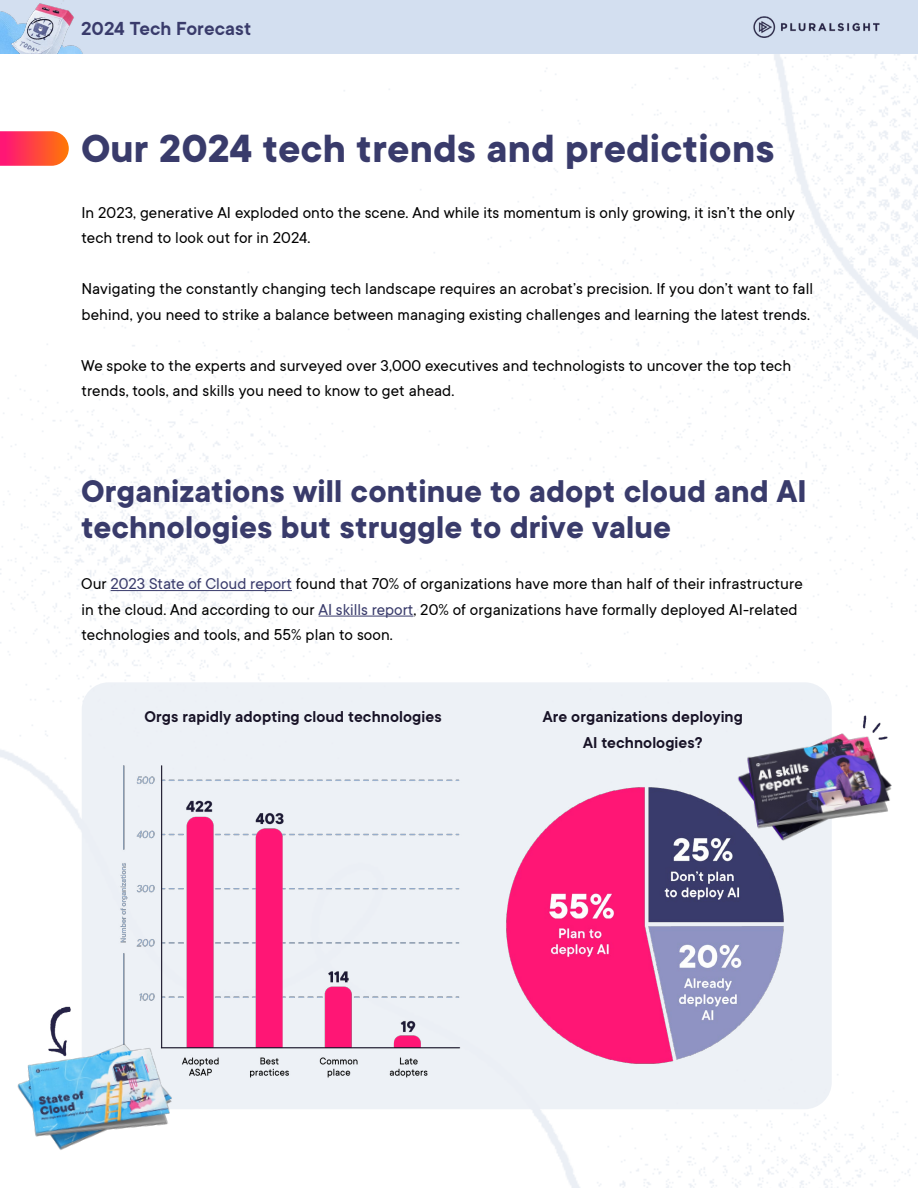
<style>
.page{position:relative;width:918px;height:1188px;background:#fff}
.page>*{position:absolute;margin:0;border:0;box-sizing:border-box;transform-origin:0 0}
.t1{font:700 37.5px "PSTT Commons";letter-spacing:.005em;color:#393b6b}
.t2{font:700 30px/36px "PSTT Commons";letter-spacing:.005em;color:#393b6b}
.t3{font:600 18px "PSTT Commons";letter-spacing:.005em;color:#393b6b}
.t4{font:15px/25.5px "PSTT Commons";letter-spacing:.005em;color:#000}
.t5{font:600 15px/25.5px "PSTT Commons";letter-spacing:.005em;color:#171226;text-align:center}
.s1{color:#393b6b}
</style>
<div class="page">
<div style="left:0;top:0;width:918px;height:54px;background:#d3dff0"></div>
<img style="left:0;top:11px;width:83px;height:43px">
<img style="left:753px;top:16px;width:127px;height:22px">
<img style="left:7px;top:0;width:71px;height:54px">
<img style="left:0;top:54px;width:918px;height:1134px">
<hr style="left:111px;top:590px;width:181px;height:1px;background:#393b6b">
<hr style="left:319px;top:616px;width:94px;height:1px;background:#393b6b">
<div style="left:82px;top:682px;width:750px;height:427px;background:#ebeff5;border-radius:27px"></div>
<img style="left:120px;top:765px;width:341px;height:313px">
<img style="left:481px;top:787px;width:327px;height:324px">
<img style="left:723px;top:714px;width:193px;height:145px">
<img style="left:5px;top:1021px;width:190px;height:142px">
<img style="left:845px;top:694px;width:73px;height:64px">
<img style="left:37px;top:991px;width:49px;height:84px">
<svg style="left:0;top:131px;width:69px;height:35px"></svg>
<p class="t3" style="left:81px;top:15px;width:172px">2024 Tech Forecast</p>
<h1 class="t1" style="left:81px;top:120px;width:695px">Our 2024 tech trends and predictions</h1>
<p class="t4" style="left:81px;top:199px;width:715px">In 2023, generative AI exploded onto the scene. And while its momentum is only growing, it isn’t the only tech trend to look out for in 2024.</p>
<p class="t4" style="left:81px;top:276px;width:733px">Navigating the constantly changing tech landscape requires an acrobat’s precision. If you don’t want to fall behind, you need to strike a balance between managing existing challenges and learning the latest trends.</p>
<p class="t4" style="left:81px;top:352px;width:712px">We spoke to the experts and surveyed over 3,000 executives and technologists to uncover the top tech trends, tools, and skills you need to know to get ahead.</p>
<h2 class="t2" style="left:81px;top:472px;width:727px">Organizations will continue to adopt cloud and AI technologies but struggle to drive value</h2>
<p class="t4" style="left:81px;top:570px;width:723px">Our <span class="s1">2023 State of Cloud report</span> found that 70% of organizations have more than half of their infrastructure in the cloud. And according to our <span class="s1">AI skills report</span>, 20% of organizations have formally deployed AI-related technologies and tools, and 55% plan to soon.</p>
<p class="t5" style="left:145px;top:704px;width:299px">Orgs rapidly adopting cloud technologies</p>
<p class="t5" style="left:543px;top:704px;width:202px">Are organizations deploying<br>AI technologies?</p>
</div>
